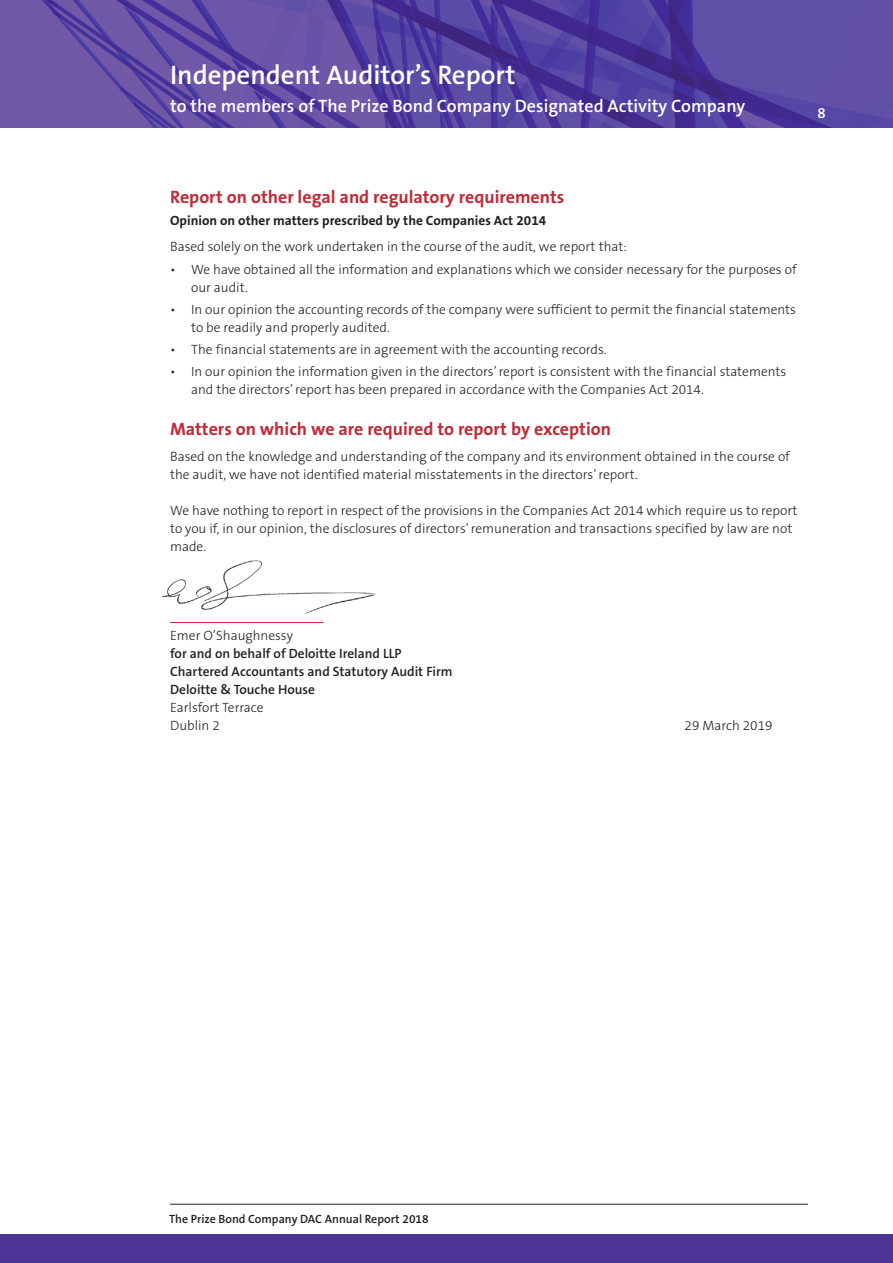
<style>
.page{position:relative;width:893px;height:1263px;background:#fff}
.page>*{position:absolute;margin:0;border:0;box-sizing:border-box;transform-origin:0 0}
.t1{font:600 27px "The Sans B6";color:#fff}
.t2{font:600 18px "The Sans B6";color:#fff}
.Main_text{font:700 18px "The Sans B7";color:#bf2b37}
.Sub_Red_Indent{font:700 18px "The Sans B7";color:#bf2b37}
.t3{font:600 15px "The Sans B6";color:#fff}
.Main_text-2{font:300 13.5px/18px "The Sans B3";color:#231f20}
.Main_text-3{font:600 13.5px "The Sans B6";color:#231f20}
.Main_text-4{font:700 13.5px "The Sans B7";color:#231f20}
.t4{font:600 12px "The Sans B6";color:#231f20}
.s1{font-family:"The Sans B6";font-weight:600}
</style>
<div class="page">
<img style="left:0;top:0;width:893px;height:128px">
<hr style="left:170px;top:1204px;width:638px;height:1px;background:#231f20">
<hr style="left:170px;top:622px;width:153px;height:1px;background:#bf2b37">
<img style="left:162px;top:560px;width:214px;height:54px">
<div style="left:0;top:1234px;width:893px;height:29px;background:#4d3393"></div>
<p class="t1" style="left:170px;top:60px;width:347px">Independent Auditor’s Report</p>
<p class="t2" style="left:170px;top:97px;width:577px">to the members of The Prize Bond Company Designated Activity Company</p>
<p class="t3" style="left:817px;top:105px;width:10px">8</p>
<p class="Sub_Red_Indent" style="left:170px;top:187px;width:396px">Report on other legal and regulatory requirements</p>
<p class="Main_text-4" style="left:170px;top:213px;width:378px">Opinion on other matters prescribed by the Companies Act 2014</p>
<p class="Main_text-2" style="left:170px;top:238px;width:458px">Based solely on the work undertaken in the course of the audit, we report that:</p>
<p class="Main_text-2" style="left:191px;top:260px;width:607px;text-indent:-21px">• We have obtained all the information and explanations which we consider necessary for the purposes of our audit.</p>
<p class="Main_text-2" style="left:191px;top:301px;width:606px;text-indent:-21px">• In our opinion the accounting records of the company were sufficient to permit the financial statements to be readily and properly audited.</p>
<p class="Main_text-2" style="left:170px;top:341px;width:438px">• The financial statements are in agreement with the accounting records.</p>
<p class="Main_text-2" style="left:191px;top:363px;width:597px;text-indent:-21px">• In our opinion the information given in the directors’report is consistent with the financial statements and the directors’report has been prepared in accordance with the Companies Act 2014.</p>
<p class="Main_text" style="left:170px;top:419px;width:442px">Matters on which we are required to report by exception</p>
<p class="Main_text-2" style="left:170px;top:448px;width:621px">Based on the knowledge and understanding of the company and its environment obtained in the course of the audit, we have not identified material misstatements in the directors’report.</p>
<p class="Main_text-2" style="left:170px;top:502px;width:629px">We have nothing to report in respect of the provisions in the Companies Act 2014 which require us to report to you if, in our opinion, the disclosures of directors’remuneration and transactions specified by law are not made.</p>
<p class="Main_text-2" style="left:170px;top:627px;width:124px">Emer O’Shaughnessy</p>
<p class="Main_text-3" style="left:170px;top:646px;width:233px">for and on behalf of Deloitte Ireland LLP</p>
<p class="Main_text-3" style="left:170px;top:664px;width:284px">Chartered Accountants and Statutory Audit Firm</p>
<p class="Main_text-2" style="left:170px;top:681px;width:147px"><span class="s1">Deloitte &amp; Touche House<br></span>Earlsfort Terrace<br>Dublin 2</p>
<p class="Main_text-2" style="left:685px;top:717px;width:89px">29 March 2019</p>
<p class="t4" style="left:169px;top:1212px;width:261px">The Prize Bond Company DAC Annual Report 2018</p>
</div>
